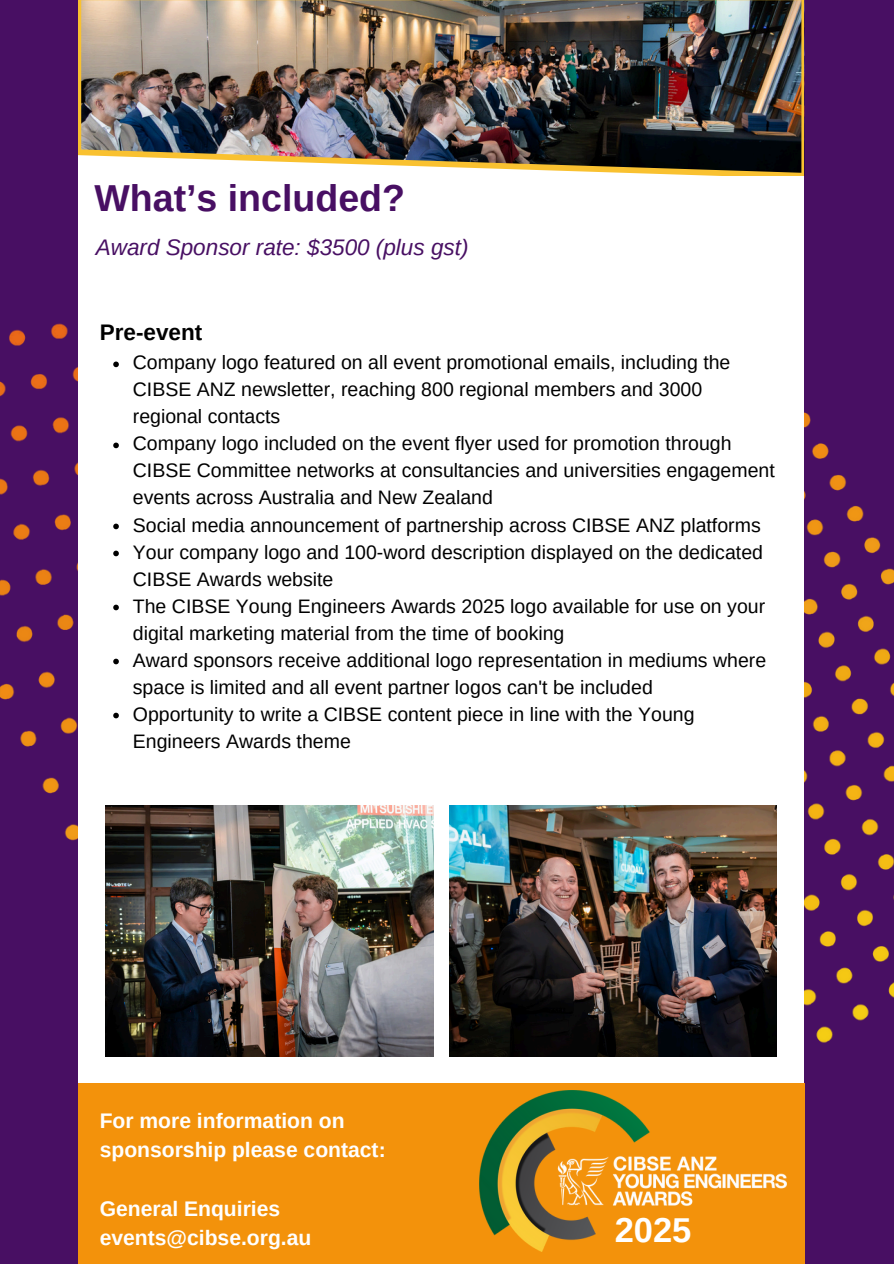
<style>
.page{position:relative;width:894px;height:1264px;background:#fff}
.page>*{position:absolute;margin:0;border:0;box-sizing:border-box;transform-origin:0 0}
.t1{font:700 37.5px "Arimo";color:#480f63}
.t2{font:700 34.5px "Arimo";color:#fff}
.t3{font:italic 22.5px "Arimo";color:#480f63}
.t4{font:700 22.5px "Arimo";color:#000}
.t5{font:700 21.15px/29.2px "Arimo";color:#fff}
.t6{font:19.5px/27px "Arimo";color:#000}
</style>
<div class="page">
<div style="left:0;top:0;width:893px;height:1263px;background:#480f63"></div>
<img style="left:0;top:143px;width:893px;height:1120px">
<div style="left:78px;top:0;width:726px;height:1133px;background:#fff"></div>
<div style="left:78px;top:1082px;width:726px;height:181px;background:#f3920b"></div>
<img style="left:78px;top:0;width:726px;height:176px">
<img style="left:479px;top:1090px;width:307px;height:161px">
<svg style="left:113px;top:361px;width:6px;height:6px"></svg>
<svg style="left:113px;top:442px;width:6px;height:6px"></svg>
<svg style="left:113px;top:523px;width:6px;height:6px"></svg>
<svg style="left:113px;top:550px;width:6px;height:6px"></svg>
<svg style="left:113px;top:604px;width:6px;height:6px"></svg>
<svg style="left:113px;top:658px;width:6px;height:6px"></svg>
<svg style="left:113px;top:712px;width:6px;height:6px"></svg>
<img style="left:449px;top:805px;width:327px;height:251px">
<img style="left:106px;top:805px;width:327px;height:251px">
<p class="t1" style="left:94px;top:176px;width:312px">What’s included?</p>
<h1 class="t3" style="left:96px;top:234px;width:374px">Award Sponsor rate: $3500 (plus gst)</h1>
<p class="t4" style="left:100px;top:320px;width:104px">Pre-event</p>
<p class="t6" style="left:133px;top:349px;width:599px">Company logo featured on all event promotional emails, including the<br>CIBSE ANZ newsletter, reaching 800 regional members and 3000 regional contacts</p>
<p class="t6" style="left:133px;top:430px;width:643px">Company logo included on the event flyer used for promotion through<br>CIBSE Committee networks at consultancies and universities engagement events across Australia and New Zealand</p>
<p class="t6" style="left:133px;top:511px;width:629px">Social media announcement of partnership across CIBSE ANZ platforms</p>
<p class="t6" style="left:133px;top:538px;width:631px">Your company logo and 100-word description displayed on the dedicated<br>CIBSE Awards website</p>
<p class="t6" style="left:133px;top:592px;width:633px">The CIBSE Young Engineers Awards 2025 logo available for use on your digital marketing material from the time of booking</p>
<p class="t6" style="left:133px;top:646px;width:634px">Award sponsors receive additional logo representation in mediums where space is limited and all event partner logos can't be included</p>
<p class="t6" style="left:133px;top:700px;width:563px">Opportunity to write a CIBSE content piece in line with the Young<br>Engineers Awards theme</p>
<h1 class="t5" style="left:100px;top:1105px;width:287px">For more information on sponsorship please contact:</h1>
<p class="t5" style="left:100px;top:1193px;width:213px">General Enquiries events@cibse.org.au</p>
<h2 class="t2" style="left:614px;top:1210px;width:78px">2025</h2>
</div>
